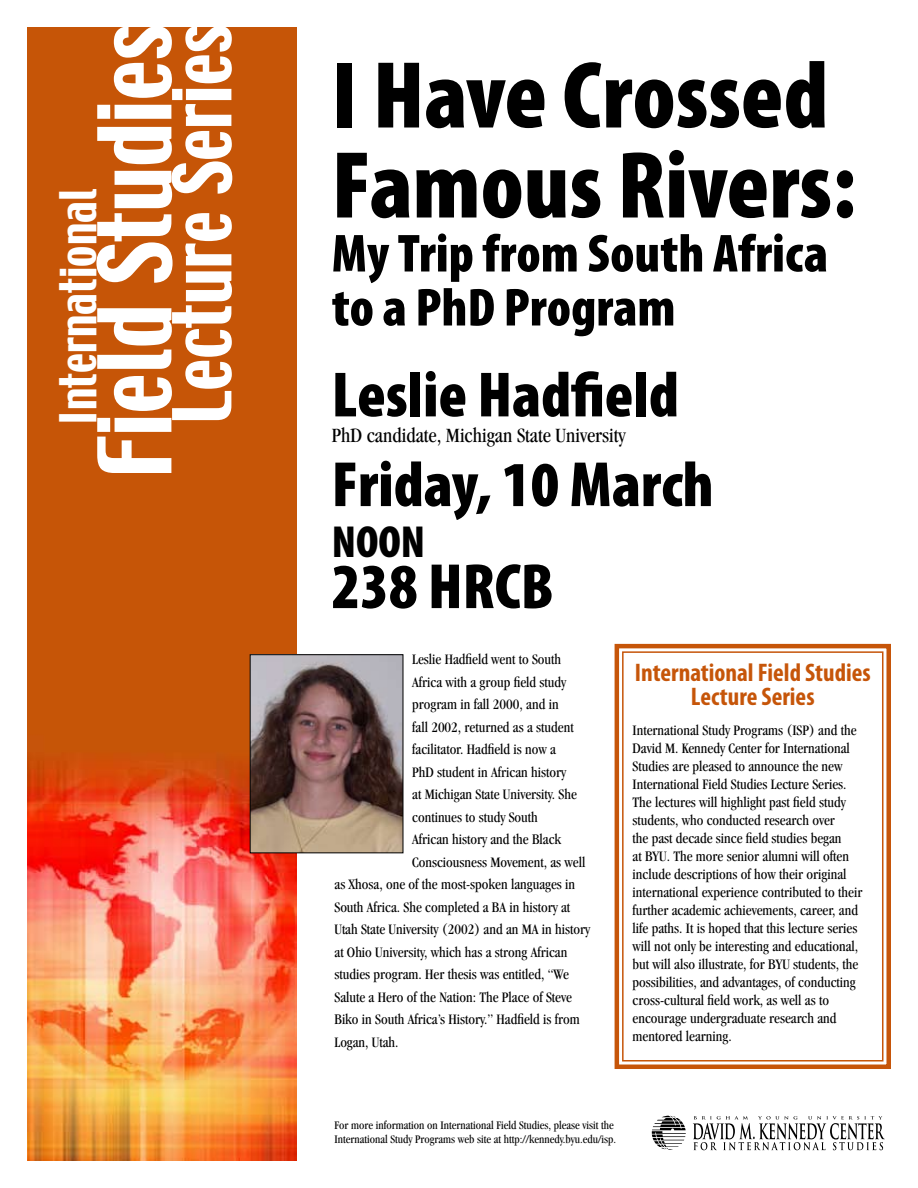
<style>
.page{position:relative;width:918px;height:1188px;background:#fff}
.page>*{position:absolute;margin:0;border:0;box-sizing:border-box;transform-origin:0 0}
.t1{font:900 condensed 96px/90px "Myriad Pro";color:#000}
.t2{font:90px "Techno";color:#fff}
.t3{font:72px "Techno";color:#fff}
.t4{font:900 condensed 64.5px "Myriad Pro";color:#000}
.t5{font:900 condensed 54px/54px "Myriad Pro";color:#000}
.t6{font:900 condensed 45.15px "Myriad Pro";color:#000}
.t7{font:45px "Techno";color:#fff}
.t8{font:700 condensed 25.5px/24px "Myriad Pro";color:#c65509;text-align:center}
.t9{font:condensed 21px "Garamond";color:#000}
.t10{font:condensed 15px/18px "Garamond";color:#000}
.t11{font:condensed 12px/14.4px "Garamond";color:#000}
</style>
<div class="page">
<img style="left:27px;top:27px;width:270px;height:1134px">
<svg style="left:614px;top:643px;width:277px;height:426px"></svg>
<div style="left:622px;top:651px;width:261px;height:411px;border:2px solid #c65509"></div>
<svg style="left:652px;top:1116px;width:34px;height:34px"></svg>
<svg style="left:693px;top:1116px;width:192px;height:34px"></svg>
<img style="left:252px;top:657px;width:149px;height:194px">
<h2 class="t2" style="left:74px;top:478px;width:455px;rotate:-90deg">Field Studies</h2>
<h3 class="t3" style="left:154px;top:424px;width:401px;rotate:-90deg">Lecture Series</h3>
<h3 class="t7" style="left:48px;top:424px;width:237px;rotate:-90deg">International</h3>
<h1 class="t1" style="left:332px;top:48px;width:526px">I Have Crossed<br>Famous Rivers:</h1>
<h3 class="t5" style="left:332px;top:225px;width:498px">My Trip from South Africa to a PhD Program</h3>
<h3 class="t4" style="left:332px;top:354px;width:349px">Leslie Hadfield</h3>
<h3 class="t9" style="left:332px;top:423px;width:295px">PhD candidate, Michigan State University</h3>
<h3 class="t4" style="left:332px;top:443px;width:383px">Friday, 10 March</h3>
<h3 class="t6" style="left:332px;top:513px;width:95px">noon</h3>
<h3 class="t4" style="left:332px;top:545px;width:224px">238 HRCB</h3>
<p class="t10" style="left:412px;top:650px;width:151px">Leslie Hadfield went to South</p>
<p class="t10" style="left:412px;top:673px;width:156px">Africa with a group field study</p>
<p class="t10" style="left:412px;top:695px;width:148px">program in fall 2000, and in</p>
<p class="t10" style="left:412px;top:718px;width:163px">fall 2002, returned as a student</p>
<p class="t10" style="left:412px;top:740px;width:145px">facilitator. Hadfield is now a</p>
<p class="t10" style="left:412px;top:763px;width:156px">PhD student in African history</p>
<p class="t10" style="left:412px;top:785px;width:166px">at Michigan State University. She</p>
<p class="t10" style="left:412px;top:808px;width:127px">continues to study South</p>
<p class="t10" style="left:412px;top:830px;width:151px">African history and the Black</p>
<p class="t10" style="left:412px;top:853px;width:175px">Consciousness Movement, as well</p>
<p class="t10" style="left:334px;top:875px;width:242px">as Xhosa, one of the most-spoken languages in</p>
<p class="t10" style="left:334px;top:898px;width:237px">South Africa. She completed a BA in history at</p>
<p class="t10" style="left:334px;top:920px;width:257px">Utah State University (2002) and an MA in history</p>
<p class="t10" style="left:334px;top:943px;width:234px">at Ohio University, which has a strong African</p>
<p class="t10" style="left:334px;top:965px;width:236px">studies program. Her thesis was entitled, “We</p>
<p class="t10" style="left:334px;top:988px;width:239px">Salute a Hero of the Nation: The Place of Steve</p>
<p class="t10" style="left:334px;top:1010px;width:247px">Biko in South Africa’s History.” Hadfield is from</p>
<p class="t10" style="left:334px;top:1033px;width:66px">Logan, Utah.</p>
<h3 class="t8" style="left:635px;top:660px;width:238px">International Field Studies<br>Lecture Series</h3>
<p class="t10" style="left:633px;top:721px;width:231px">International Study Programs (ISP) and the David M. Kennedy Center for International Studies are pleased to announce the new International Field Studies Lecture Series.<br>The lectures will highlight past field study students, who conducted research over<br>the past decade since field studies began<br>at BYU. The more senior alumni will often include descriptions of how their original international experience contributed to their further academic achievements, career, and life paths. It is hoped that this lecture series will not only be interesting and educational, but will also illustrate, for BYU students, the possibilities, and advantages, of conducting cross-cultural field work, as well as to encourage undergraduate research and mentored learning.</p>
<p class="t11" style="left:334px;top:1118px;width:283px">For more information on International Field Studies, please visit the<br>International Study Programs web site at http://kennedy.byu.edu/isp.</p>
</div>
